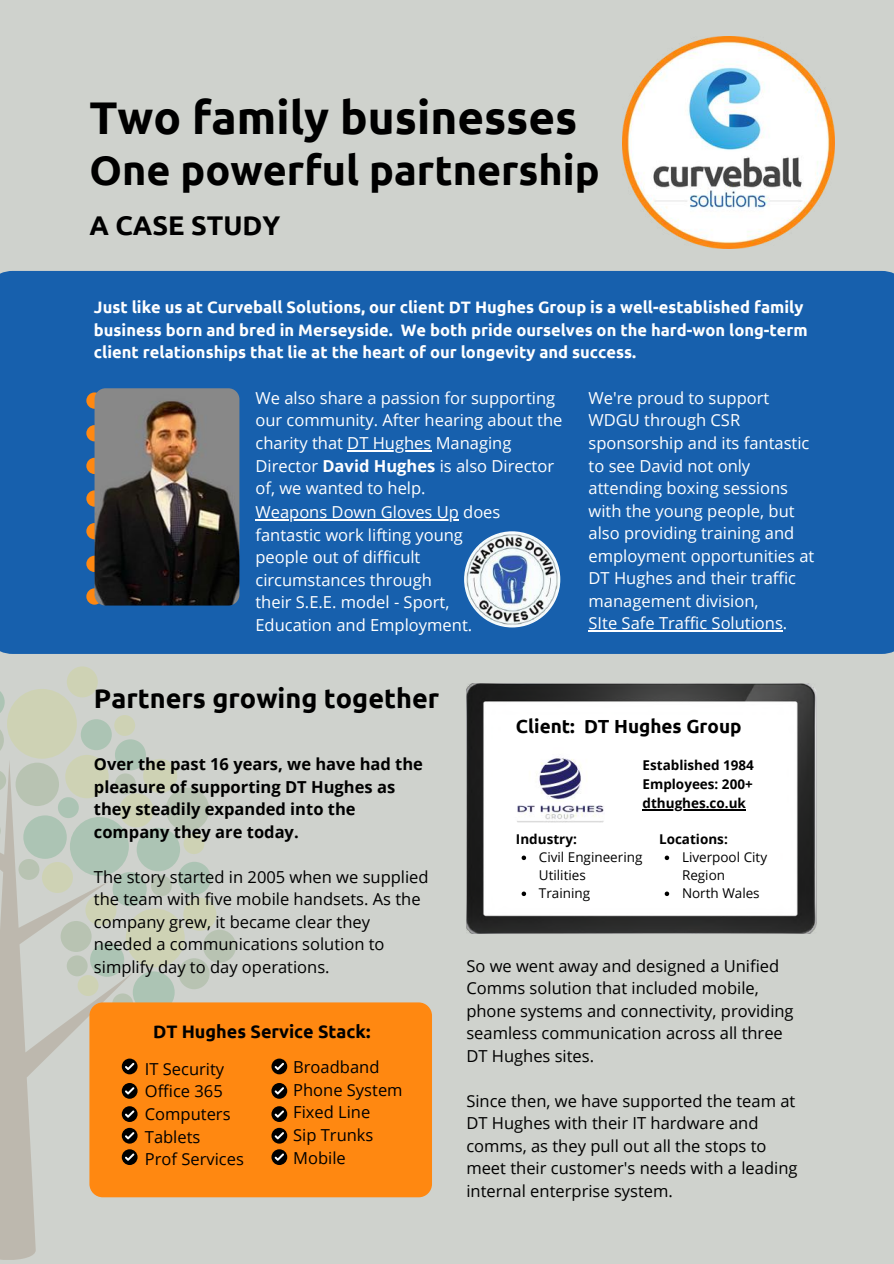
<style>
.page{position:relative;width:894px;height:1264px;background:#fff}
.page>*{position:absolute;margin:0;border:0;box-sizing:border-box;transform-origin:0 0}
.t1{font:700 45.75px "Ubuntu";color:#000}
.t2{font:700 41.25px "Ubuntu";color:#000}
.t3{font:700 27px "Ubuntu";color:#000}
.t4{font:700 18.9px "Ubuntu";color:#000}
.t5{font:700 18px "Ubuntu";color:#000}
.t6{font:16.5px/22.5px "Open Sans";color:#000}
.t7{font:16.5px/22.5px "Open Sans";color:#fff}
.t8{font:700 16.5px/22.5px "Ubuntu";color:#fff}
.t9{font:700 16.5px/22.5px "Open Sans";color:#000}
.t10{font:700 13.5px/19px "Open Sans";color:#000;text-align:justify}
.t11{font:13.5px/18px "Open Sans";color:#000}
.s1{font-weight:700}
</style>
<div class="page">
<div style="left:0;top:0;width:893px;height:1263px;background:#cfd2cd"></div>
<div style="left:0;top:271px;width:893px;height:383px;background:#1760ad"></div>
<img style="left:622px;top:36px;width:212px;height:212px">
<svg style="left:0;top:759px;width:133px;height:500px"></svg>
<svg style="left:0;top:730px;width:4px;height:20px"></svg>
<div style="left:166px;top:787px;width:43px;height:44px;background:#b8c3b2;border-radius:50%"></div>
<div style="left:16px;top:762px;width:43px;height:44px;background:#b8c3b2;border-radius:50%"></div>
<svg style="left:0;top:820px;width:1px;height:21px"></svg>
<svg style="left:0;top:770px;width:6px;height:21px"></svg>
<div style="left:18px;top:859px;width:21px;height:20px;background:#b8c3b2;border-radius:50%"></div>
<div style="left:67px;top:955px;width:21px;height:21px;background:#b8c3b2;border-radius:50%"></div>
<div style="left:115px;top:773px;width:21px;height:21px;background:#b8c3b2;border-radius:50%"></div>
<div style="left:151px;top:875px;width:21px;height:21px;background:#b8c3b2;border-radius:50%"></div>
<div style="left:112px;top:993px;width:21px;height:21px;background:#b8c3b2;border-radius:50%"></div>
<div style="left:61px;top:921px;width:31px;height:31px;background:#b8c3b2;border-radius:50%"></div>
<div style="left:178px;top:958px;width:31px;height:31px;background:#b8c3b2;border-radius:50%"></div>
<div style="left:203px;top:929px;width:33px;height:33px;background:#b8c3b2;border-radius:50%"></div>
<div style="left:126px;top:908px;width:59px;height:59px;background:#ced2b4;border-radius:50%"></div>
<div style="left:7px;top:689px;width:70px;height:69px;background:#ced2b4;border-radius:50%"></div>
<div style="left:119px;top:793px;width:34px;height:34px;background:#ced2b4;border-radius:50%"></div>
<div style="left:143px;top:758px;width:34px;height:35px;background:#ced2b4;border-radius:50%"></div>
<div style="left:65px;top:755px;width:44px;height:43px;background:#ced2b4;border-radius:50%"></div>
<div style="left:114px;top:715px;width:21px;height:21px;background:#ced2b4;border-radius:50%"></div>
<div style="left:78px;top:975px;width:20px;height:21px;background:#ced2b4;border-radius:50%"></div>
<div style="left:183px;top:833px;width:21px;height:21px;background:#ced2b4;border-radius:50%"></div>
<div style="left:67px;top:666px;width:31px;height:31px;background:#ced2b4;border-radius:50%"></div>
<div style="left:85px;top:894px;width:31px;height:31px;background:#ced2b4;border-radius:50%"></div>
<div style="left:183px;top:897px;width:33px;height:33px;background:#ced2b4;border-radius:50%"></div>
<div style="left:42px;top:862px;width:31px;height:31px;background:#ced2b4;border-radius:50%"></div>
<div style="left:70px;top:817px;width:59px;height:59px;background:#acc4b4;border-radius:50%"></div>
<div style="left:133px;top:971px;width:42px;height:42px;background:#acc4b4;border-radius:50%"></div>
<div style="left:112px;top:872px;width:35px;height:34px;background:#acc4b4;border-radius:50%"></div>
<div style="left:137px;top:827px;width:43px;height:44px;background:#acc4b4;border-radius:50%"></div>
<div style="left:23px;top:815px;width:44px;height:43px;background:#acc4b4;border-radius:50%"></div>
<div style="left:58px;top:797px;width:21px;height:21px;background:#acc4b4;border-radius:50%"></div>
<svg style="left:0;top:691px;width:5px;height:22px"></svg>
<div style="left:81px;top:719px;width:31px;height:31px;background:#acc4b4;border-radius:50%"></div>
<svg style="left:115px;top:739px;width:31px;height:31px"></svg>
<div style="left:178px;top:861px;width:33px;height:33px;background:#acc4b4;border-radius:50%"></div>
<div style="left:90px;top:942px;width:34px;height:34px;background:#acc4b4;border-radius:50%"></div>
<svg style="left:86px;top:387px;width:17px;height:217px"></svg>
<img style="left:94px;top:388px;width:145px;height:217px;border-radius:11px">
<img style="left:466px;top:683px;width:350px;height:250px">
<img style="left:506px;top:736px;width:107px;height:108px;border-radius:50%">
<div style="left:89px;top:1002px;width:343px;height:195px;background:#f81;border-radius:13px"></div>
<div style="left:122px;top:1058px;width:15px;height:16px;background:#000;border-radius:50%"></div>
<svg style="left:125px;top:1062px;width:9px;height:8px"></svg>
<svg style="left:122px;top:1082px;width:15px;height:16px"></svg>
<svg style="left:125px;top:1087px;width:9px;height:8px"></svg>
<div style="left:122px;top:1106px;width:15px;height:15px;background:#000;border-radius:50%"></div>
<svg style="left:125px;top:1110px;width:9px;height:7px"></svg>
<svg style="left:122px;top:1127px;width:15px;height:16px"></svg>
<svg style="left:125px;top:1131px;width:9px;height:9px"></svg>
<div style="left:122px;top:1149px;width:15px;height:15px;background:#000;border-radius:50%"></div>
<svg style="left:125px;top:1153px;width:9px;height:8px"></svg>
<svg style="left:271px;top:1082px;width:16px;height:16px"></svg>
<svg style="left:274px;top:1087px;width:10px;height:7px"></svg>
<svg style="left:271px;top:1127px;width:16px;height:16px"></svg>
<svg style="left:274px;top:1131px;width:10px;height:8px"></svg>
<svg style="left:271px;top:1106px;width:16px;height:15px"></svg>
<svg style="left:274px;top:1110px;width:10px;height:7px"></svg>
<svg style="left:271px;top:1058px;width:16px;height:16px"></svg>
<svg style="left:274px;top:1062px;width:10px;height:9px"></svg>
<div style="left:271px;top:1149px;width:16px;height:15px;background:#000;border-radius:50%"></div>
<svg style="left:274px;top:1153px;width:10px;height:8px"></svg>
<img style="left:464px;top:531px;width:96px;height:96px;border-radius:50%">
<hr style="left:642px;top:809px;width:103px;height:1px;background:#000">
<svg style="left:664px;top:855px;width:5px;height:5px"></svg>
<svg style="left:664px;top:891px;width:5px;height:5px"></svg>
<svg style="left:521px;top:855px;width:5px;height:5px"></svg>
<svg style="left:521px;top:891px;width:5px;height:5px"></svg>
<hr style="left:347px;top:450px;width:84px;height:1px;background:#fff">
<hr style="left:588px;top:630px;width:194px;height:1px;background:#fff">
<hr style="left:255px;top:519px;width:204px;height:1px;background:#fff">
<h1 class="t1" style="left:89px;top:91px;width:489px">Two family businesses</h1>
<h2 class="t2" style="left:89px;top:147px;width:511px">One powerful partnership</h2>
<h3 class="t3" style="left:89px;top:210px;width:192px">A CASE STUDY</h3>
<p class="t8" style="left:94px;top:296px;width:715px">Just like us at Curveball Solutions, our client DT Hughes Group is a well-established family business born and bred in Merseyside. We both pride ourselves on the hard-won long-term client relationships that lie at the heart of our longevity and success.</p>
<p class="t7" style="left:255px;top:386px;width:308px">We also share a passion for supporting our community. After hearing about the charity that DT Hughes Managing Director <span class="s1">David Hughes</span> is also Director of, we wanted to help.</p>
<p class="t7" style="left:588px;top:386px;width:227px">We're proud to support<br>WDGU through CSR sponsorship and its fantastic to see David not only attending boxing sessions with the young people, but also providing training and employment opportunities at<br>DT Hughes and their traffic management division,<br>SIte Safe Traffic Solutions.</p>
<p class="t7" style="left:255px;top:500px;width:246px">Weapons Down Gloves Up does fantastic work lifting young people out of difficult circumstances through<br>their S.E.E. model - Sport,<br>Education and Employment.</p>
<h3 class="t3" style="left:94px;top:682px;width:347px">Partners growing together</h3>
<p class="t9" style="left:94px;top:752px;width:330px">Over the past 16 years, we have had the pleasure of supporting DT Hughes as they steadily expanded into the company they are today.</p>
<p class="t6" style="left:94px;top:865px;width:336px">The story started in 2005 when we supplied the team with five mobile handsets. As the company grew, it became clear they needed a communications solution to simplify day to day operations.</p>
<p class="t5" style="left:153px;top:1021px;width:219px">DT Hughes Service Stack:</p>
<p class="t6" style="left:145px;top:1057px;width:100px">IT Security<br>Office 365<br>Computers<br>Tablets<br>Prof Services</p>
<p class="t6" style="left:293px;top:1055px;width:111px">Broadband<br>Phone System<br>Fixed Line<br>Sip Trunks<br>Mobile</p>
<p class="t4" style="left:516px;top:715px;width:227px">Client: DT Hughes Group</p>
<p class="t10" style="left:642px;top:755px;width:113px">Established 1984<br>Employees: 200+ dthughes.co.uk</p>
<p class="t10" style="left:516px;top:829px;width:62px">Industry:</p>
<p class="t11" style="left:538px;top:848px;width:105px">Civil Engineering<br>Utilities<br>Training</p>
<p class="t10" style="left:659px;top:829px;width:70px">Locations:</p>
<p class="t11" style="left:681px;top:848px;width:87px">Liverpool City<br>Region<br>North Wales</p>
<p class="t6" style="left:466px;top:953px;width:329px">So we went away and designed a Unified Comms solution that included mobile, phone systems and connectivity, providing seamless communication across all three DT Hughes sites.</p>
<p class="t6" style="left:466px;top:1089px;width:332px">Since then, we have supported the team at DT Hughes with their IT hardware and comms, as they pull out all the stops to meet their customer's needs with a leading internal enterprise system.</p>
</div>
